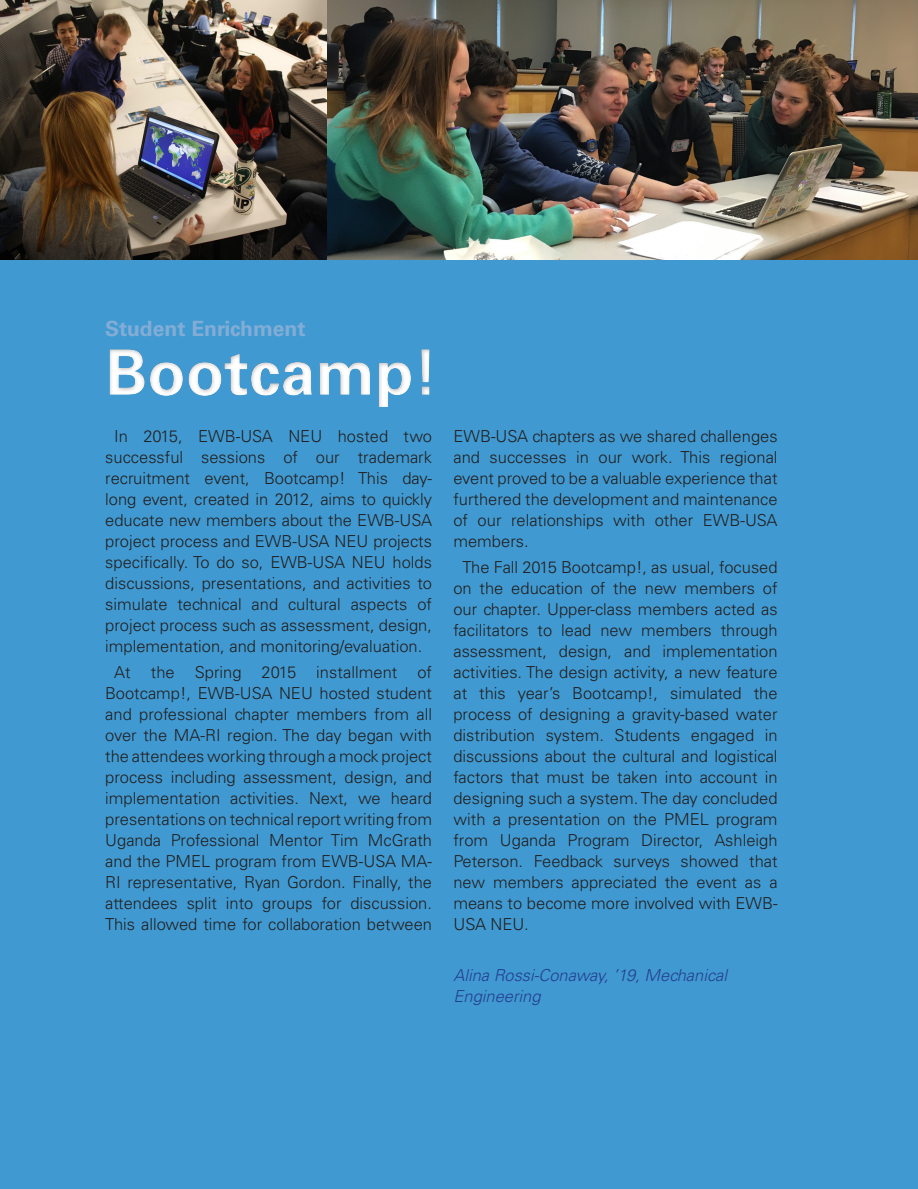
<style>
.page{position:relative;width:918px;height:1189px;background:#fff}
.page>*{position:absolute;margin:0;border:0;box-sizing:border-box;transform-origin:0 0}
.t1{font:700 63px "Univers LT Std";color:#fff}
.Paragraph_Style_1{font:700 21px "Univers LT Std";color:#84add6}
.Paragraph_Style_1-2{font:300 16.5px/21px "Univers LT Std";color:#231f20;text-align:center}
.Paragraph_Style_1-3{font:italic 300 16.5px/21px "Univers LT Std";color:#253f8e}
</style>
<div class="page">
<div style="left:0;top:1px;width:917px;height:1187px;background:#409ad1"></div>
<img style="left:0;top:1px;width:917px;height:259px">
<p class="Paragraph_Style_1" style="left:105px;top:316px;width:202px">Student Enrichment</p>
<h1 class="t1" style="left:105px;top:335px;width:334px">Bootcamp!</h1>
<p class="Paragraph_Style_1-2" style="left:105px;top:426px;width:328px">In 2015, EWB-USA NEU hosted two successful sessions of our trademark recruitment event, Bootcamp! This day&shy;long event, created in 2012, aims to quickly educate new members about the EWB-USA project process and EWB-USA NEU projects specifically. To do so, EWB-USA NEU holds discussions, presentations, and activities to simulate technical and cultural aspects of project process such as assessment, design, implementation, and monitoring/evaluation.</p>
<p class="Paragraph_Style_1-2" style="left:105px;top:661px;width:328px">At the Spring 2015 installment of Bootcamp!, EWB-USA NEU hosted student and professional chapter members from all over the MA-RI region. The day began with the attendees working through a mock project process including assessment, design, and implementation activities. Next, we heard presentations on technical report writing from Uganda Professional Mentor Tim McGrath and the PMEL program from EWB-USA MA-RI representative, Ryan Gordon. Finally, the attendees split into groups for discussion.<br>This allowed time for collaboration between</p>
<p class="Paragraph_Style_1-2" style="left:453px;top:426px;width:326px;text-align:justify">EWB-USA chapters as we shared challenges and successes in our work. This regional event proved to be a valuable experience that furthered the development and maintenance of our relationships with other EWB-USA members.</p>
<p class="Paragraph_Style_1-2" style="left:453px;top:556px;width:326px;text-align:justify;text-indent:9px">The Fall 2015 Bootcamp!, as usual, focused on the education of the new members of our chapter. Upper-class members acted as facilitators to lead new members through assessment, design, and implementation activities. The design activity, a new feature at this year’s Bootcamp!, simulated the process of designing a gravity-based water distribution system. Students engaged in discussions about the cultural and logistical factors that must be taken into account in designing such a system. The day concluded with a presentation on the PMEL program from Uganda Program Director, Ashleigh Peterson. Feedback surveys showed that new members appreciated the event as a means to become more involved with EWB-USA NEU.</p>
<p class="Paragraph_Style_1-3" style="left:453px;top:964px;width:275px">Alina Rossi-Conaway, ’19, Mechanical<br>Engineering</p>
</div>
